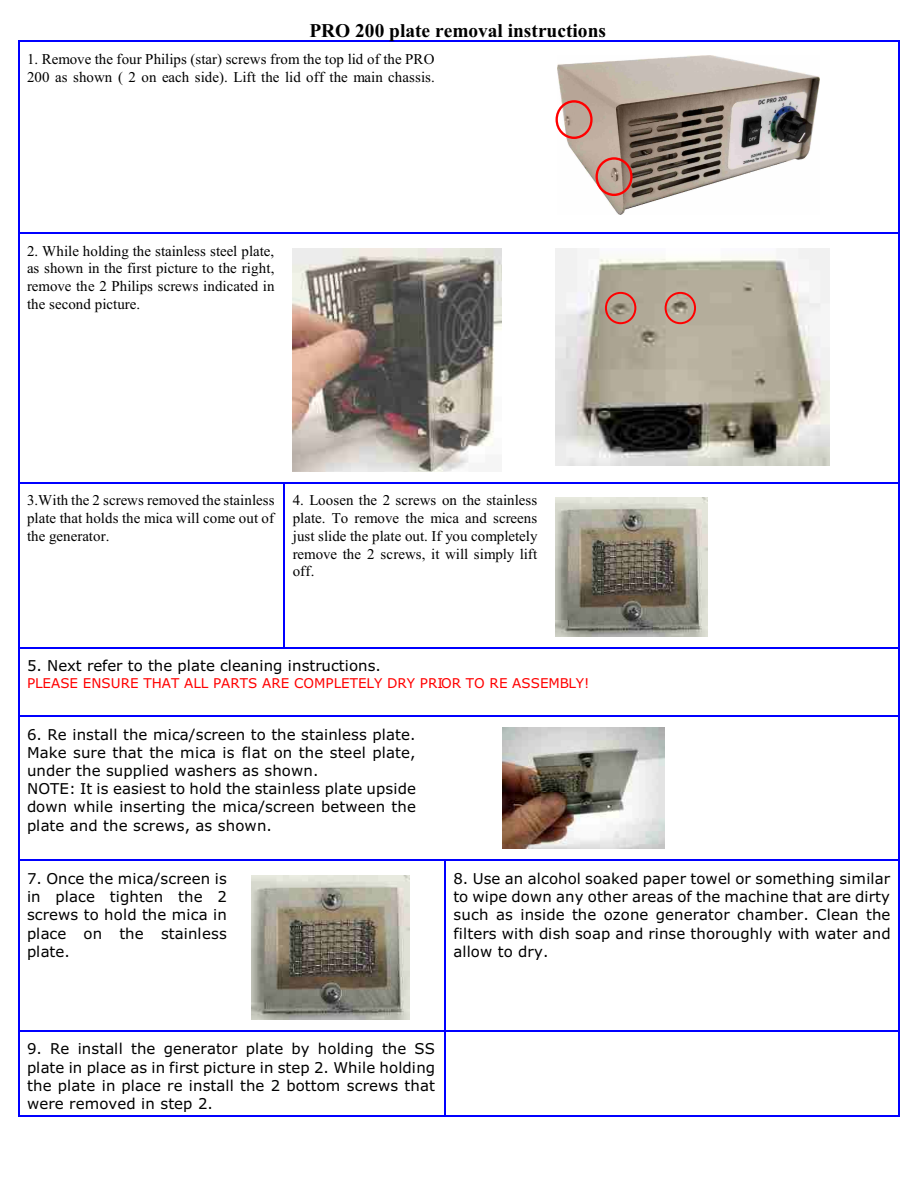
<style>
.page{position:relative;width:918px;height:1188px;background:#fff}
.page>*{position:absolute;margin:0;border:0;box-sizing:border-box;transform-origin:0 0}
.t1{font:700 19.5px "Times New Roman";color:#000}
.t2{font:15px/18.1px "Verdana";letter-spacing:.005em;color:#000;text-align:justify}
.t3{font:15px/17.9px "Times New Roman";color:#000;text-align:justify}
.t4{font:13.5px "Verdana";color:#f00}
</style>
<div class="page">
<hr style="left:18px;top:41px;width:1px;height:191px;background:#00f">
<hr style="left:18px;top:41px;width:426px;height:1px;background:#00f">
<hr style="left:899px;top:41px;width:1px;height:191px;background:#00f">
<hr style="left:445px;top:41px;width:455px;height:1px;background:#00f">
<hr style="left:18px;top:232px;width:1px;height:250px;background:#00f">
<hr style="left:18px;top:232px;width:266px;height:2px;background:#00f">
<hr style="left:284px;top:232px;width:160px;height:2px;background:#00f">
<hr style="left:445px;top:232px;width:101px;height:2px;background:#00f">
<hr style="left:899px;top:232px;width:1px;height:250px;background:#00f">
<hr style="left:547px;top:232px;width:353px;height:2px;background:#00f">
<hr style="left:18px;top:482px;width:1px;height:165px;background:#00f">
<hr style="left:18px;top:482px;width:266px;height:1px;background:#00f">
<hr style="left:284px;top:482px;width:1px;height:165px;background:#00f">
<hr style="left:284px;top:482px;width:262px;height:1px;background:#00f">
<hr style="left:899px;top:482px;width:1px;height:165px;background:#00f">
<hr style="left:547px;top:482px;width:353px;height:1px;background:#00f">
<hr style="left:18px;top:647px;width:1px;height:68px;background:#00f">
<hr style="left:18px;top:647px;width:266px;height:2px;background:#00f">
<hr style="left:284px;top:647px;width:262px;height:2px;background:#00f">
<hr style="left:899px;top:647px;width:1px;height:68px;background:#00f">
<hr style="left:547px;top:647px;width:353px;height:2px;background:#00f">
<hr style="left:18px;top:716px;width:1px;height:144px;background:#00f">
<hr style="left:18px;top:716px;width:407px;height:1px;background:#00f">
<hr style="left:899px;top:716px;width:1px;height:144px;background:#00f">
<hr style="left:425px;top:716px;width:475px;height:1px;background:#00f">
<hr style="left:18px;top:860px;width:1px;height:170px;background:#00f">
<hr style="left:18px;top:860px;width:218px;height:1px;background:#00f">
<hr style="left:236px;top:860px;width:189px;height:1px;background:#00f">
<svg style="left:425px;top:860px;width:19px;height:1px"></svg>
<hr style="left:445px;top:860px;width:1px;height:170px;background:#00f">
<hr style="left:899px;top:860px;width:1px;height:170px;background:#00f">
<hr style="left:445px;top:860px;width:455px;height:1px;background:#00f">
<hr style="left:18px;top:1030px;width:1px;height:86px;background:#00f">
<hr style="left:18px;top:1030px;width:218px;height:2px;background:#00f">
<hr style="left:18px;top:1115px;width:218px;height:1px;background:#00f">
<hr style="left:236px;top:1030px;width:208px;height:2px;background:#00f">
<hr style="left:236px;top:1115px;width:208px;height:1px;background:#00f">
<hr style="left:445px;top:1030px;width:1px;height:86px;background:#00f">
<hr style="left:899px;top:1030px;width:1px;height:86px;background:#00f">
<hr style="left:445px;top:1030px;width:455px;height:2px;background:#00f">
<hr style="left:445px;top:1115px;width:455px;height:1px;background:#00f">
<img style="left:557px;top:55px;width:263px;height:159px">
<svg style="left:594px;top:156px;width:40px;height:41px"></svg>
<svg style="left:555px;top:99px;width:39px;height:41px"></svg>
<img style="left:293px;top:248px;width:209px;height:223px">
<img style="left:555px;top:248px;width:275px;height:217px">
<svg style="left:664px;top:291px;width:33px;height:34px"></svg>
<svg style="left:604px;top:291px;width:33px;height:34px"></svg>
<img style="left:556px;top:498px;width:151px;height:138px">
<img style="left:502px;top:727px;width:162px;height:122px">
<img style="left:252px;top:876px;width:157px;height:143px">
<h1 class="t1" style="left:309px;top:24px;width:298px">PRO 200 plate removal instructions</h1>
<p class="t3" style="left:27px;top:52px;width:409px">1. Remove the four Philips (star) screws from the top lid of the PRO<br>200 as shown ( 2 on each side). Lift the lid off the main chassis.</p>
<p class="t3" style="left:27px;top:243px;width:249px">2. While holding the stainless steel plate, as shown in the first picture to the right, remove the 2 Philips screws indicated in the second picture.</p>
<p class="t3" style="left:27px;top:493px;width:249px">3.With the 2 screws removed the stainless plate that holds the mica will come out of the generator.</p>
<p class="t3" style="left:293px;top:493px;width:246px">4. Loosen the 2 screws on the stainless plate. To remove the mica and screens just slide the plate out. If you completely remove the 2 screws, it will simply lift off.</p>
<p class="t2" style="left:27px;top:658px;width:355px">5. Next refer to the plate cleaning instructions.</p>
<p class="t4" style="left:27px;top:678px;width:564px">PLEASE ENSURE THAT ALL PARTS ARE COMPLETELY DRY PRIOR TO RE ASSEMBLY!</p>
<p class="t2" style="left:27px;top:726px;width:390px;text-align:left">6. Re install the mica/screen to the stainless plate.<br>Make sure that the mica is flat on the steel plate, under the supplied washers as shown.<br>NOTE: It is easiest to hold the stainless plate upside down while inserting the mica/screen between the plate and the screws, as shown.</p>
<p class="t2" style="left:27px;top:871px;width:202px">7. Once the mica/screen is in place tighten the 2 screws to hold the mica in place on the stainless plate.</p>
<p class="t2" style="left:453px;top:871px;width:439px">8. Use an alcohol soaked paper towel or something similar to wipe down any other areas of the machine that are dirty such as inside the ozone generator chamber. Clean the filters with dish soap and rinse thoroughly with water and allow to dry.</p>
<p class="t2" style="left:27px;top:1041px;width:410px">9. Re install the generator plate by holding the SS plate in place as in first picture in step 2. While holding the plate in place re install the 2 bottom screws that were removed in step 2.</p>
</div>
